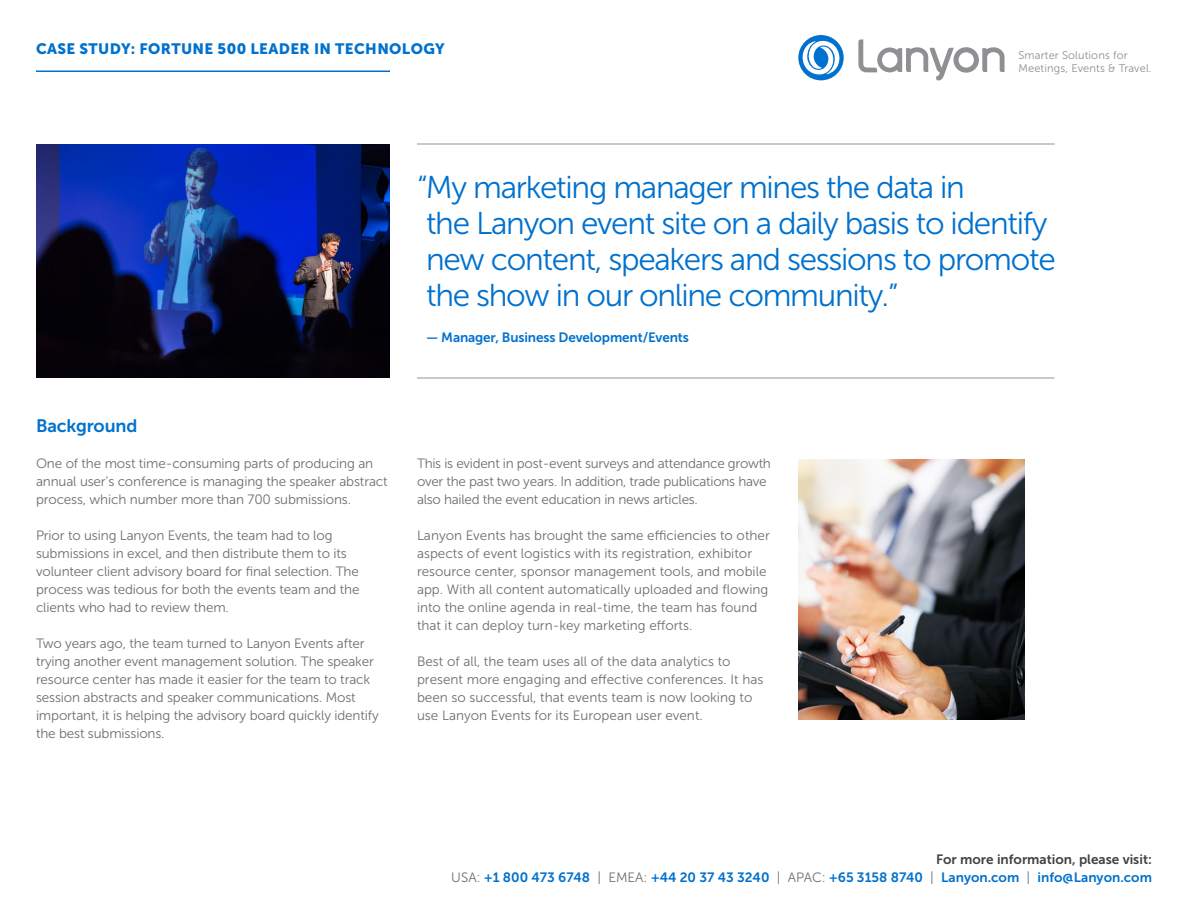
<style>
.page{position:relative;width:1188px;height:918px;background:#fff}
.page>*{position:absolute;margin:0;border:0;box-sizing:border-box;transform-origin:0 0}
.t1{font:31.5px/36px "Museo Sans 300";letter-spacing:-.04em;color:#0071ce}
.t2{font:18px "Museo Sans 700";letter-spacing:-.01em;color:#0071ce}
.t3{font:15px "Museo Sans 900";letter-spacing:.025em;color:#0071ce}
.t4{font:13.5px/18px "Museo Sans 300";letter-spacing:-.01em;color:#6d6e71}
.t5{font:13.5px/18px "Museo Sans 700";color:#0071ce;text-align:right}
.t6{font:11.1px/12.5px "Museo Sans 300";letter-spacing:.01em;color:#8e8f92}
.s1{color:#414042}
.s2{font-family:"Museo Sans 300";color:#6d6e71}
</style>
<div class="page">
<hr style="left:36px;top:70px;width:354px;height:2px;background:#0071ce">
<svg style="left:798px;top:35px;width:46px;height:45px"></svg>
<svg style="left:858px;top:39px;width:147px;height:42px"></svg>
<img style="left:36px;top:144px;width:354px;height:234px">
<img style="left:798px;top:459px;width:226px;height:261px">
<hr style="left:417px;top:144px;width:637px;height:1px;background:#939598">
<hr style="left:417px;top:378px;width:637px;height:1px;background:#939598">
<p class="t3" style="left:36px;top:40px;width:410px">CASE STUDY: FORTUNE 500 LEADER IN TECHNOLOGY</p>
<p class="t6" style="left:1019px;top:49px;width:135px">Smarter Solutions for<br>Meetings, Events &amp; Travel.</p>
<h2 class="t2" style="left:36px;top:416px;width:103px">Background</h2>
<p class="t4" style="left:36px;top:454px;width:353px">One of the most time-consuming parts of producing an annual user’s conference is managing the speaker abstract process, which number more than 700 submissions.</p>
<p class="t4" style="left:36px;top:526px;width:325px">Prior to using Lanyon Events, the team had to log submissions in excel, and then distribute them to its volunteer client advisory board for final selection. The process was tedious for both the events team and the clients who had to review them.</p>
<p class="t4" style="left:36px;top:634px;width:344px">Two years ago, the team turned to Lanyon Events after trying another event management solution. The speaker resource center has made it easier for the team to track session abstracts and speaker communications. Most important, it is helping the advisory board quickly identify the best submissions.</p>
<h1 class="t1" style="left:417px;top:169px;width:640px">“My marketing manager mines the data in<br>the Lanyon event site on a daily basis to identify new content, speakers and sessions to promote the show in our online community.”</h1>
<p class="t5" style="left:426px;top:328px;width:265px">— Manager, Business Development/Events</p>
<p class="t4" style="left:417px;top:454px;width:356px">This is evident in post-event surveys and attendance growth over the past two years. In addition, trade publications have also hailed the event education in news articles.</p>
<p class="t4" style="left:417px;top:526px;width:354px">Lanyon Events has brought the same efficiencies to other aspects of event logistics with its registration, exhibitor resource center, sponsor management tools, and mobile app. With all content automatically uploaded and flowing into the online agenda in real-time, the team has found that it can deploy turn-key marketing efforts.</p>
<p class="t4" style="left:417px;top:652px;width:348px">Best of all, the team uses all of the data analytics to present more engaging and effective conferences. It has been so successful, that events team is now looking to use Lanyon Events for its European user event.</p>
<p class="t5" style="left:451px;top:850px;width:702px"><span class="s1">For more information, please visit:<br></span><span class="s2">USA:</span> +1 800 473 6748 <span class="s2">| EMEA:</span> +44 20 37 43 3240 <span class="s2">| APAC:</span> +65 3158 8740 <span class="s2">|</span> Lanyon.com <span class="s2">|</span> info@Lanyon.com</p>
</div>
